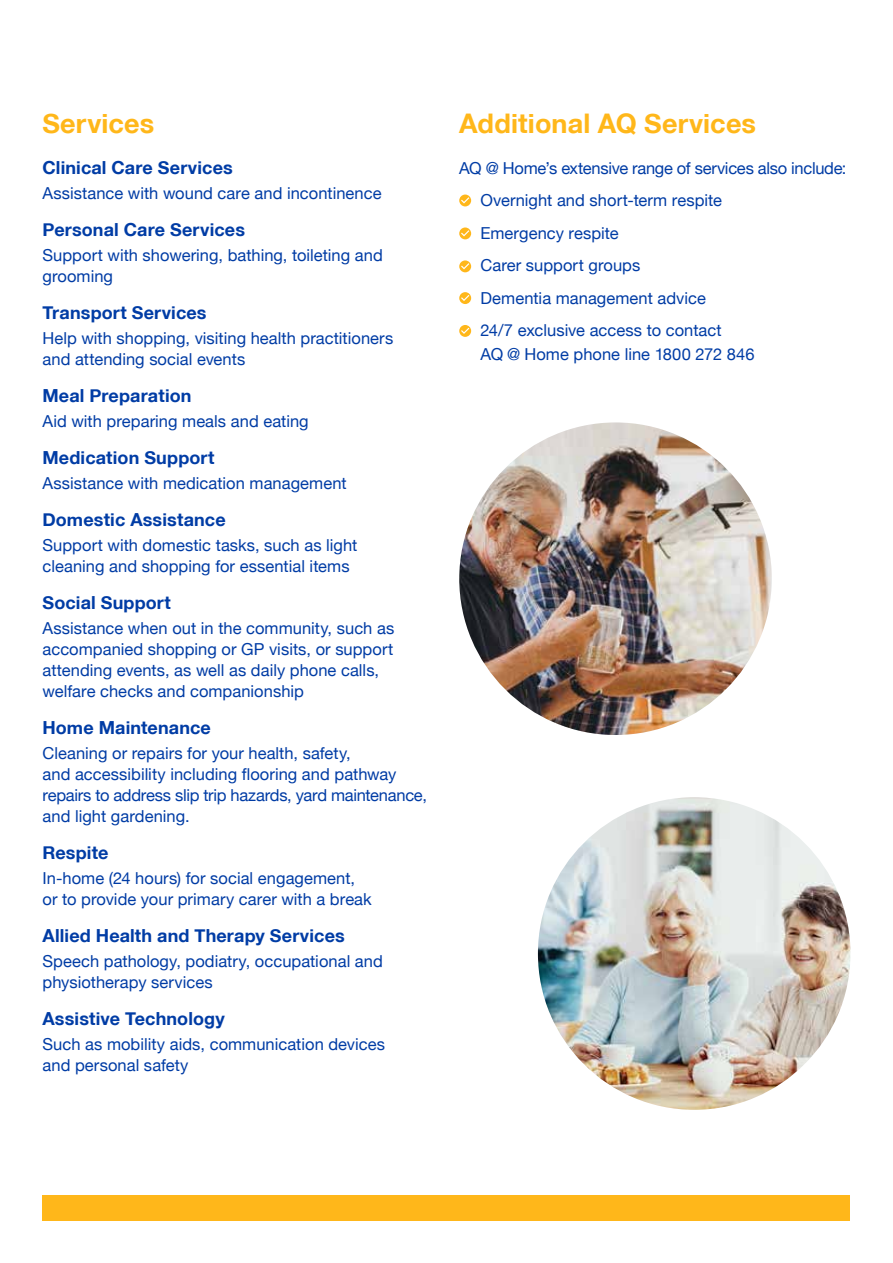
<style>
.page{position:relative;width:893px;height:1263px;background:#fff}
.page>*{position:absolute;margin:0;border:0;box-sizing:border-box;transform-origin:0 0}
.t1{font:700 27px "Helvetica Neue";letter-spacing:.005em;color:#ffb71a}
.t2{font:700 18px "Helvetica Neue";letter-spacing:.01em;color:#003ca5}
.t3{font:16.5px/21px "Helvetica Neue";color:#003ca5}
</style>
<div class="page">
<div style="left:43px;top:1195px;width:807px;height:25px;background:#ffb71a"></div>
<svg style="left:459px;top:227px;width:12px;height:12px"></svg>
<svg style="left:459px;top:260px;width:12px;height:12px"></svg>
<svg style="left:459px;top:292px;width:12px;height:12px"></svg>
<svg style="left:459px;top:325px;width:12px;height:12px"></svg>
<svg style="left:459px;top:195px;width:12px;height:11px"></svg>
<img style="left:538px;top:797px;width:312px;height:313px;border-radius:156px">
<img style="left:459px;top:422px;width:313px;height:313px;border-radius:156px">
<h1 class="t1" style="left:43px;top:111px;width:113px">Services</h1>
<p class="t2" style="left:43px;top:159px;width:192px">Clinical Care Services</p>
<p class="t3" style="left:43px;top:183px;width:341px">Assistance with wound care and incontinence</p>
<p class="t2" style="left:43px;top:221px;width:204px">Personal Care Services</p>
<p class="t3" style="left:43px;top:245px;width:342px">Support with showering, bathing, toileting and grooming</p>
<p class="t2" style="left:43px;top:304px;width:166px">Transport Services</p>
<p class="t3" style="left:43px;top:328px;width:352px">Help with shopping, visiting health practitioners and attending social events</p>
<p class="t2" style="left:43px;top:387px;width:150px">Meal Preparation</p>
<p class="t3" style="left:43px;top:411px;width:268px">Aid with preparing meals and eating</p>
<p class="t2" style="left:43px;top:449px;width:173px">Medication Support</p>
<p class="t3" style="left:43px;top:473px;width:306px">Assistance with medication management</p>
<p class="t2" style="left:43px;top:511px;width:185px">Domestic Assistance</p>
<p class="t3" style="left:43px;top:536px;width:316px">Support with domestic tasks, such as light cleaning and shopping for essential items</p>
<p class="t2" style="left:43px;top:594px;width:130px">Social Support</p>
<p class="t3" style="left:43px;top:619px;width:353px">Assistance when out in the community, such as accompanied shopping or GP visits, or support attending events, as well as daily phone calls, welfare checks and companionship</p>
<p class="t2" style="left:43px;top:719px;width:170px">Home Maintenance</p>
<p class="t3" style="left:43px;top:744px;width:386px">Cleaning or repairs for your health, safety,<br>and accessibility including flooring and pathway repairs to address slip trip hazards, yard maintenance, and light gardening.</p>
<p class="t2" style="left:43px;top:844px;width:67px">Respite</p>
<p class="t3" style="left:43px;top:869px;width:331px">In-home (24 hours) for social engagement, or to provide your primary carer with a break</p>
<p class="t2" style="left:43px;top:927px;width:304px">Allied Health and Therapy Services</p>
<p class="t3" style="left:43px;top:952px;width:342px">Speech pathology, podiatry, occupational and physiotherapy services</p>
<p class="t2" style="left:43px;top:1010px;width:184px">Assistive Technology</p>
<p class="t3" style="left:43px;top:1035px;width:344px">Such as mobility aids, communication devices and personal safety</p>
<h1 class="t1" style="left:459px;top:111px;width:298px">Additional AQ Services</h1>
<p class="t3" style="left:480px;top:152px;width:368px;line-height:32.5px;text-indent:-21px">AQ @ Home’s extensive range of services also include:<br>Overnight and short-term respite<br>Emergency respite<br>Carer support groups<br>Dementia management advice<br>24/7 exclusive access to contact</p>
<p class="t3" style="left:480px;top:345px;width:276px">AQ @ Home phone line 1800 272 846</p>
</div>
